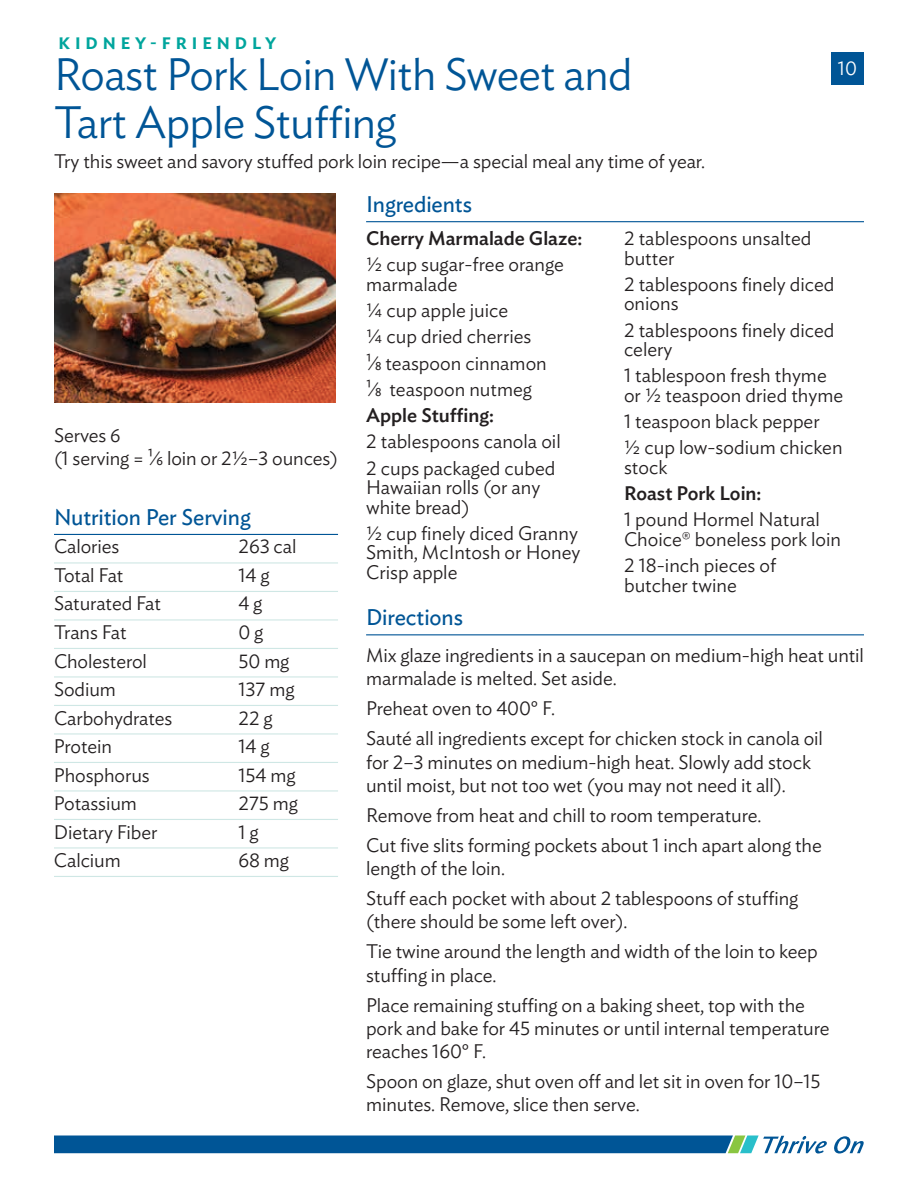
<style>
.page{position:relative;width:918px;height:1188px;background:#fff}
.page>*{position:absolute;margin:0;border:0;box-sizing:border-box;transform-origin:0 0}
.t1{font:300 45px/48px "Ideal Sans";letter-spacing:-.015em;color:#005596}
.t2{font:22.5px "Ideal Sans";letter-spacing:-.005em;color:#005596}
.t3{font:300 19.5px/19.5px "Ideal Sans";letter-spacing:-.005em;color:#231f20}
.t4{font:500 19.5px "Ideal Sans";color:#231f20}
.t5{font:300 19.5px "Ideal Sans";color:#fff}
.t6{font:600 16.5px "Ideal Sans";letter-spacing:.3em;color:#00a59d}
.s1{font-weight:400;font-size:12px}
.s2{font-weight:500}
</style>
<div class="page">
<svg style="left:834px;top:1136px;width:30px;height:18px"></svg>
<svg style="left:54px;top:1136px;width:773px;height:18px;background:#1e6aa1"></svg>
<div style="left:831px;top:52px;width:32px;height:33px;background:#005596"></div>
<hr style="left:366px;top:221px;width:498px;height:1px;background:#005596">
<hr style="left:54px;top:534px;width:284px;height:1px;background:#005596">
<hr style="left:54px;top:562px;width:284px;height:2px;background:#cfe7e5">
<hr style="left:54px;top:591px;width:284px;height:1px;background:#cfe7e5">
<hr style="left:54px;top:619px;width:284px;height:2px;background:#cfe7e5">
<hr style="left:54px;top:648px;width:284px;height:1px;background:#cfe7e5">
<hr style="left:54px;top:676px;width:284px;height:2px;background:#cfe7e5">
<hr style="left:54px;top:705px;width:284px;height:1px;background:#cfe7e5">
<hr style="left:54px;top:733px;width:284px;height:2px;background:#cfe7e5">
<hr style="left:54px;top:762px;width:284px;height:1px;background:#cfe7e5">
<hr style="left:54px;top:790px;width:284px;height:2px;background:#cfe7e5">
<hr style="left:54px;top:819px;width:284px;height:1px;background:#cfe7e5">
<hr style="left:54px;top:847px;width:284px;height:2px;background:#cfe7e5">
<hr style="left:54px;top:876px;width:284px;height:1px;background:#cfe7e5">
<hr style="left:366px;top:634px;width:498px;height:1px;background:#005596">
<img style="left:55px;top:194px;width:281px;height:208px">
<p class="t6" style="left:58px;top:30px;width:219px">KIDNEY-FRIENDLY</p>
<h1 class="t1" style="left:54px;top:46px;width:580px">Roast Pork Loin With Sweet and<br>Tart Apple Stuffing</h1>
<p class="t3" style="left:54px;top:150px;width:653px">Try this sweet and savory stuffed pork loin recipe—a special meal any time of year.</p>
<p class="t2" style="left:366px;top:187px;width:107px">Ingredients</p>
<p class="t5" style="left:838px;top:54px;width:21px">10</p>
<p class="t3" style="left:54px;top:422px;width:286px;line-height:23.2px">Serves 6<br>(1 serving = ¹⁄<span class="s1">6</span> loin or 21/2–3 ounces)</p>
<p class="t2" style="left:54px;top:500px;width:198px">Nutrition Per Serving</p>
<p class="t3" style="left:54px;top:535px;width:67px">Calories</p>
<p class="t3" style="left:239px;top:535px;width:59px">263 cal</p>
<p class="t3" style="left:54px;top:564px;width:71px">Total Fat</p>
<p class="t3" style="left:239px;top:564px;width:33px">14 g</p>
<p class="t3" style="left:54px;top:592px;width:109px">Saturated Fat</p>
<p class="t3" style="left:239px;top:592px;width:25px">4 g</p>
<p class="t3" style="left:54px;top:621px;width:74px">Trans Fat</p>
<p class="t3" style="left:239px;top:621px;width:26px">0 g</p>
<p class="t3" style="left:54px;top:649px;width:94px">Cholesterol</p>
<p class="t3" style="left:239px;top:649px;width:52px">50 mg</p>
<p class="t3" style="left:54px;top:678px;width:63px">Sodium</p>
<p class="t3" style="left:239px;top:678px;width:58px">137 mg</p>
<p class="t3" style="left:54px;top:706px;width:120px">Carbohydrates</p>
<p class="t3" style="left:239px;top:706px;width:36px">22 g</p>
<p class="t3" style="left:54px;top:735px;width:60px">Protein</p>
<p class="t3" style="left:239px;top:735px;width:33px">14 g</p>
<p class="t3" style="left:54px;top:763px;width:97px">Phosphorus</p>
<p class="t3" style="left:239px;top:763px;width:59px">154 mg</p>
<p class="t3" style="left:54px;top:792px;width:84px">Potassium</p>
<p class="t3" style="left:239px;top:792px;width:61px">275 mg</p>
<p class="t3" style="left:54px;top:820px;width:105px">Dietary Fiber</p>
<p class="t3" style="left:239px;top:820px;width:22px">1 g</p>
<p class="t3" style="left:54px;top:849px;width:68px">Calcium</p>
<p class="t3" style="left:239px;top:849px;width:52px">68 mg</p>
<p class="t4" style="left:366px;top:223px;width:218px">Cherry Marmalade Glaze:</p>
<p class="t3" style="left:366px;top:253px;width:199px">½ cup sugar-free orange marmalade</p>
<p class="t3" style="left:366px;top:296px;width:182px;line-height:26.2px">¼ cup apple juice<br>¼ cup dried cherries<br>¹⁄<span class="s1">8</span> teaspoon cinnamon<br>¹⁄<span class="s1">8</span> teaspoon nutmeg<br><span class="s2">Apple Stuffing:</span></p>
<p class="t3" style="left:366px;top:427px;width:196px;line-height:26.2px">2 tablespoons canola oil<br>2 cups packaged cubed</p>
<p class="t3" style="left:366px;top:476px;width:176px">Hawaiian rolls (or any white bread)</p>
<p class="t3" style="left:366px;top:522px;width:216px;text-align:justify">½ cup finely diced Granny Smith, McIntosh or Honey Crisp apple</p>
<p class="t3" style="left:624px;top:227px;width:189px">2 tablespoons unsalted butter</p>
<p class="t3" style="left:624px;top:273px;width:212px">2 tablespoons finely diced onions</p>
<p class="t3" style="left:624px;top:319px;width:212px">2 tablespoons finely diced celery</p>
<p class="t3" style="left:624px;top:364px;width:221px">1 tablespoon fresh thyme or ½ teaspoon dried thyme</p>
<p class="t3" style="left:624px;top:407px;width:220px;line-height:26.2px">1 teaspoon black pepper<br>½ cup low-sodium chicken</p>
<p class="t3" style="left:624px;top:456px;width:45px">stock</p>
<p class="t4" style="left:624px;top:478px;width:139px">Roast Pork Loin:</p>
<p class="t3" style="left:624px;top:508px;width:218px">1 pound Hormel Natural<br>Choice® boneless pork loin</p>
<p class="t3" style="left:624px;top:554px;width:154px">2 18-inch pieces of butcher twine</p>
<p class="t2" style="left:366px;top:600px;width:98px">Directions</p>
<p class="t3" style="left:366px;top:642px;width:499px;line-height:23.2px">Mix glaze ingredients in a saucepan on medium-high heat until marmalade is melted. Set aside.</p>
<p class="t3" style="left:366px;top:692px;width:458px;line-height:30px">Preheat oven to 400° F.<br>Sauté all ingredients except for chicken stock in canola oil</p>
<p class="t3" style="left:366px;top:749px;width:446px;line-height:23.2px">for 2–3 minutes on medium-high heat. Slowly add stock until moist, but not too wet (you may not need it all).</p>
<p class="t3" style="left:366px;top:798px;width:457px;line-height:30px">Remove from heat and chill to room temperature.<br>Cut five slits forming pockets about 1 inch apart along the</p>
<p class="t3" style="left:366px;top:852px;width:434px;line-height:30px">length of the loin.<br>Stuff each pocket with about 2 tablespoons of stuffing</p>
<p class="t3" style="left:366px;top:905px;width:453px;line-height:30px">(there should be some left over).<br>Tie twine around the length and width of the loin to keep</p>
<p class="t3" style="left:366px;top:958px;width:440px;line-height:30px">stuffing in place.<br>Place remaining stuffing on a baking sheet, top with the</p>
<p class="t3" style="left:366px;top:1015px;width:465px;line-height:23.2px">pork and bake for 45 minutes or until internal temperature reaches 160° F.</p>
<p class="t3" style="left:366px;top:1068px;width:456px;line-height:23.2px">Spoon on glaze, shut oven off and let sit in oven for 10–15 minutes. Remove, slice then serve.</p>
</div>
